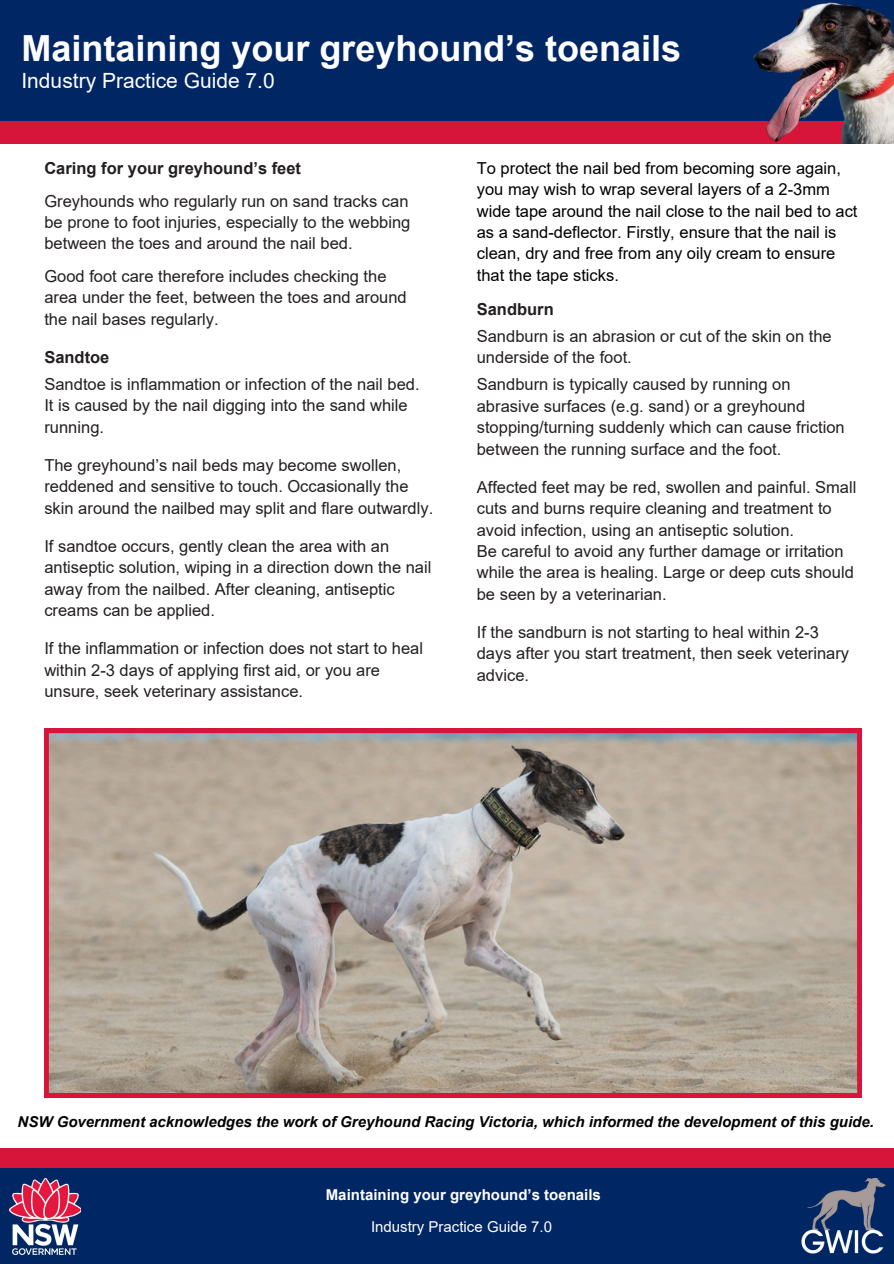
<style>
.page{position:relative;width:894px;height:1264px;background:#fff}
.page>*{position:absolute;margin:0;border:0;box-sizing:border-box;transform-origin:0 0}
.t1{font:700 36px "Arial";color:#fff}
.t2{font:21px "Arial";color:#fff}
.t3{font:16.5px/21.3px "Arial";color:#231f20}
.t4{font:16.5px/21.3px "Arial";color:#000}
.t5{font:700 16.5px "Arial";color:#231f20}
.t6{font:italic 700 15px "Arial";color:#000}
.t7{font:700 15px "Arial";color:#fff}
.t8{font:15px "Arial";color:#fff}
</style>
<div class="page">
<svg style="left:44px;top:728px;width:817px;height:369px;background:#b0a096"></svg>
<div style="left:0;top:0;width:893px;height:131px;background:#002664"></div>
<div style="left:0;top:121px;width:893px;height:23px;background:#d7153a"></div>
<img style="left:753px;top:2px;width:139px;height:142px">
<div style="left:0;top:1148px;width:893px;height:113px;background:#d7153a"></div>
<div style="left:0;top:1168px;width:893px;height:95px;background:#002664"></div>
<img style="left:10px;top:1178px;width:71px;height:76px">
<img style="left:801px;top:1178px;width:84px;height:75px">
<p class="t1" style="left:21px;top:28px;width:661px">Maintaining your greyhound’s toenails</p>
<p class="t2" style="left:21px;top:69px;width:255px">Industry Practice Guide 7.0</p>
<p class="t1" style="left:48px;top:70px;width:487px">Vaccinating your greyhound</p>
<p class="t5" style="left:44px;top:159px;width:258px">Caring for your greyhound’s feet</p>
<h2 class="t3" style="left:44px;top:190px;width:367px;text-align:justify">Greyhounds who regularly run on sand tracks can be prone to foot injuries, especially to the webbing between the toes and around the nail bed.</h2>
<p class="t3" style="left:44px;top:265px;width:364px">Good foot care therefore includes checking the area under the feet, between the toes and around the nail bases regularly.</p>
<p class="t5" style="left:44px;top:348px;width:67px">Sandtoe</p>
<p class="t3" style="left:44px;top:373px;width:377px">Sandtoe is inflammation or infection of the nail bed.</p>
<p class="t3" style="left:44px;top:395px;width:365px">It is caused by the nail digging into the sand while running.</p>
<p class="t3" style="left:44px;top:454px;width:358px">The greyhound’s nail beds may become swollen,</p>
<h2 class="t3" style="left:44px;top:476px;width:390px">reddened and sensitive to touch. Occasionally the skin around the nailbed may split and flare outwardly.</h2>
<p class="t3" style="left:44px;top:535px;width:388px">If sandtoe occurs, gently clean the area with an antiseptic solution, wiping in a direction down the nail away from the nailbed. After cleaning, antiseptic creams can be applied.</p>
<h2 class="t3" style="left:44px;top:638px;width:380px">If the inflammation or infection does not start to heal within 2-3 days of applying first aid, or you are unsure, seek veterinary assistance.</h2>
<p class="t4" style="left:476px;top:157px;width:382px">To protect the nail bed from becoming sore again, you may wish to wrap several layers of a 2-3mm wide tape around the nail close to the nail bed to act as a sand-deflector. Firstly, ensure that the nail is clean, dry and free from any oily cream to ensure that the tape sticks.</p>
<h1 class="t5" style="left:476px;top:300px;width:78px">Sandburn</h1>
<p class="t3" style="left:476px;top:325px;width:356px">Sandburn is an abrasion or cut of the skin on the underside of the foot.</p>
<h2 class="t3" style="left:476px;top:374px;width:315px">Sandburn is typically caused by running on</h2>
<p class="t3" style="left:476px;top:395px;width:330px">abrasive surfaces (e.g. sand) or a greyhound</p>
<p class="t3" style="left:476px;top:417px;width:369px">stopping/turning suddenly which can cause friction</p>
<h2 class="t3" style="left:476px;top:438px;width:306px">between the running surface and the foot.</h2>
<p class="t3" style="left:476px;top:476px;width:381px">Affected feet may be red, swollen and painful. Small cuts and burns require cleaning and treatment to avoid infection, using an antiseptic solution.</p>
<p class="t3" style="left:476px;top:540px;width:378px">Be careful to avoid any further damage or irritation while the area is healing. Large or deep cuts should be seen by a veterinarian.</p>
<p class="t3" style="left:476px;top:621px;width:343px">If the sandburn is not starting to heal within 2-3</p>
<p class="t3" style="left:476px;top:643px;width:374px">days after you start treatment, then seek veterinary</p>
<p class="t3" style="left:476px;top:664px;width:54px">advice.</p>
<p class="t6" style="left:18px;top:1113px;width:857px">NSW Government acknowledges the work of Greyhound Racing Victoria, which informed the development of this guide.</p>
<p class="t7" style="left:326px;top:1186px;width:276px">Maintaining your greyhound’s toenails</p>
<p class="t8" style="left:371px;top:1218px;width:182px">Industry Practice Guide 7.0</p>
</div>
